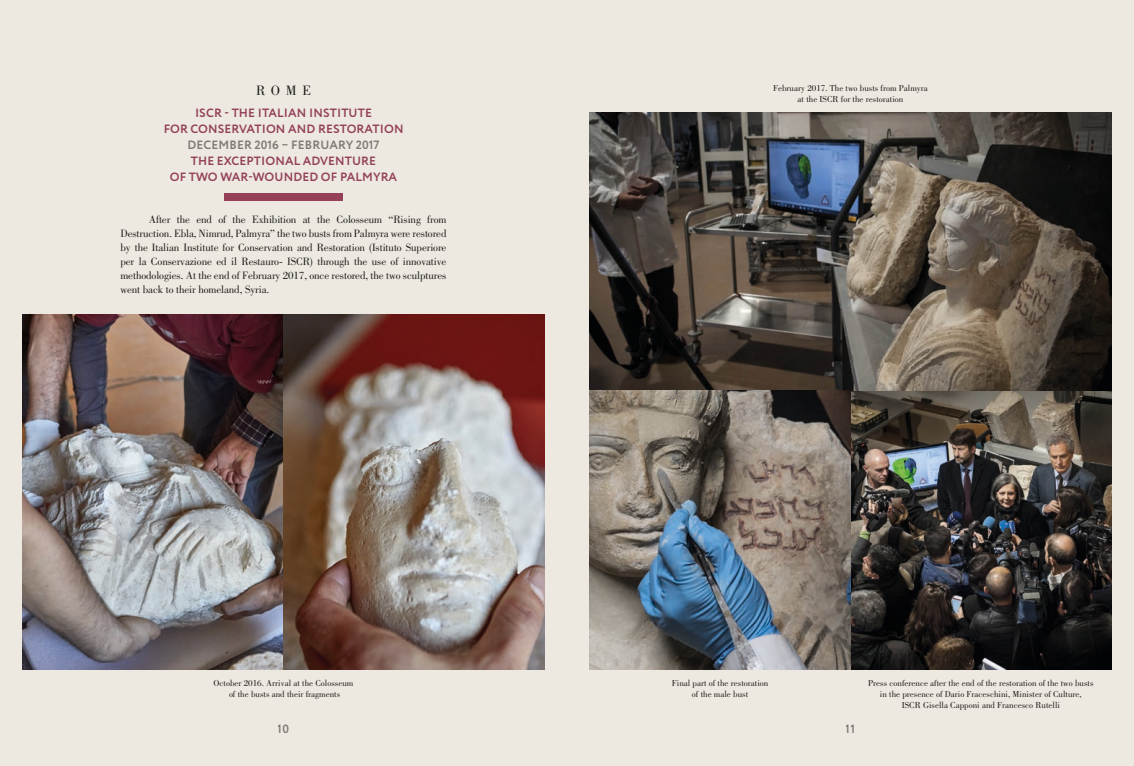
<style>
.page{position:relative;width:1134px;height:766px;background:#fff}
.page>*{position:absolute;margin:0;border:0;box-sizing:border-box;transform-origin:0 0}
.t1{font:14px "Bodoni";color:#1d1d1b}
.t2{font:700 12px/16px "Circe";letter-spacing:.01em;color:#9f4765;text-align:center}
.t3{font:700 12px "Circe";letter-spacing:.01em;color:#878787}
.t4{font:11px/14px "Bodoni";letter-spacing:-.01em;color:#1d1d1b;text-align:justify}
.t5{font:9px "Bodoni";color:#1d1d1b}
</style>
<div class="page">
<div style="left:0;top:0;width:1134px;height:765px;background:#ede9e0"></div>
<div style="left:224px;top:193px;width:119px;height:7px;background:#934058"></div>
<img style="left:23px;top:315px;width:521px;height:354px">
<img style="left:590px;top:112px;width:521px;height:557px">
<p class="t1" style="left:256px;top:82px;width:56px">ROME</p>
<p class="t2" style="left:163px;top:106px;width:242px">ISCR - THE ITALIAN INSTITUTE<br>FOR CONSERVATION AND RESTORATION</p>
<p class="t3" style="left:188px;top:137px;width:193px">DECEMBER 2016 – FEBRUARY 2017</p>
<p class="t2" style="left:170px;top:154px;width:229px">THE EXCEPTIONAL ADVENTURE<br>OF TWO WAR-WOUNDED OF PALMYRA</p>
<p class="t4" style="left:120px;top:212px;width:328px;text-indent:28px">After the end of the Exhibition at the Colosseum “Rising from Destruction. Ebla, Nimrud, Palmyra” the two busts from Palmyra were restored by the Italian Institute for Conservation and Restoration (Istituto Superiore per la Conservazione ed il Restauro- ISCR) through the use of innovative methodologies. At the end of February 2017, once restored, the two sculptures went back to their homeland, Syria.</p>
<p class="t5" style="left:213px;top:678px;width:141px">October 2016. Arrival at the Colosseum</p>
<p class="t5" style="left:229px;top:689px;width:113px">of the busts and their fragments</p>
<p class="t5" style="left:773px;top:83px;width:156px">February 2017. The two busts from Palmyra</p>
<p class="t5" style="left:798px;top:94px;width:107px">at the ISCR for the restoration</p>
<p class="t5" style="left:672px;top:678px;width:98px">Final part of the restoration</p>
<p class="t5" style="left:692px;top:689px;width:58px">of the male bust</p>
<p class="t5" style="left:868px;top:678px;width:227px">Press conference after the end of the restoration of the two busts</p>
<p class="t5" style="left:880px;top:689px;width:203px">in the presence of Dario Fraceschini, Minister of Culture,</p>
<p class="t5" style="left:902px;top:700px;width:160px">ISCR Gisella Capponi and Francesco Rutelli</p>
<p class="t3" style="left:278px;top:720px;width:13px">10</p>
<p class="t3" style="left:846px;top:720px;width:11px">11</p>
</div>
